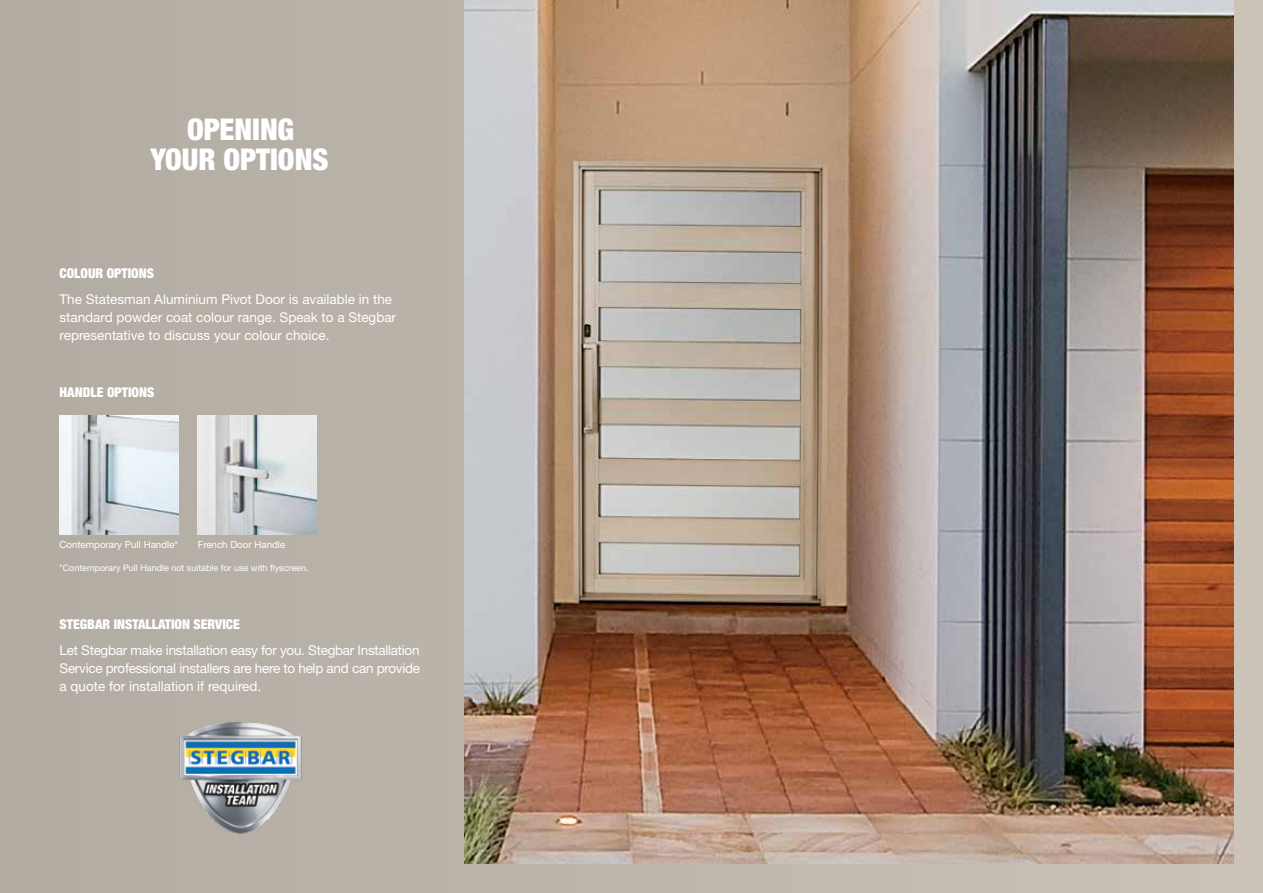
<style>
.page{position:relative;width:1263px;height:893px;background:#fff}
.page>*{position:absolute;margin:0;border:0;box-sizing:border-box;transform-origin:0 0}
.t1{font:900 condensed 30px/30px "Helvetica Neue LT Std";color:#fff;text-align:center}
.t2{font:13.5px/18px "Helvetica Neue LT Std";color:#fff}
.t3{font:900 condensed 13.5px "Helvetica Neue LT Std";color:#fff}
.t4{font:9.75px "Helvetica Neue LT Std";color:#fff}
.t5{font:9px "Helvetica Neue LT Std";color:#fff}
</style>
<div class="page">
<div style="left:0;top:0;width:1263px;height:893px;background:linear-gradient(to right,#b1aba2,#cbc2b7)"></div>
<hr style="left:0;top:0;width:1px;height:893px;background:#b2aba2">
<img style="left:465px;top:0;width:768px;height:863px">
<img style="left:60px;top:415px;width:119px;height:119px">
<img style="left:198px;top:415px;width:119px;height:119px">
<img style="left:159px;top:698px;width:164px;height:164px">
<h1 class="t1" style="left:150px;top:114px;width:180px">OPENING<br>YOUR OPTIONS</h1>
<p class="t3" style="left:60px;top:264px;width:96px">COLOUR OPTIONS</p>
<p class="t2" style="left:60px;top:290px;width:338px">The Statesman Aluminium Pivot Door is available in the standard powder coat colour range. Speak to a Stegbar representative to discuss your colour choice.</p>
<p class="t3" style="left:60px;top:383px;width:96px">HANDLE OPTIONS</p>
<p class="t4" style="left:60px;top:538px;width:120px">Contemporary Pull Handle*</p>
<p class="t4" style="left:198px;top:538px;width:89px">French Door Handle</p>
<p class="t5" style="left:60px;top:562px;width:251px">*Contemporary Pull Handle not suitable for use with flyscreen.</p>
<p class="t3" style="left:60px;top:616px;width:182px">STEGBAR INSTALLATION SERVICE</p>
<p class="t2" style="left:60px;top:641px;width:362px;text-align:justify">Let Stegbar make installation easy for you. Stegbar Installation Service professional installers are here to help and can provide a quote for installation if required.</p>
</div>
